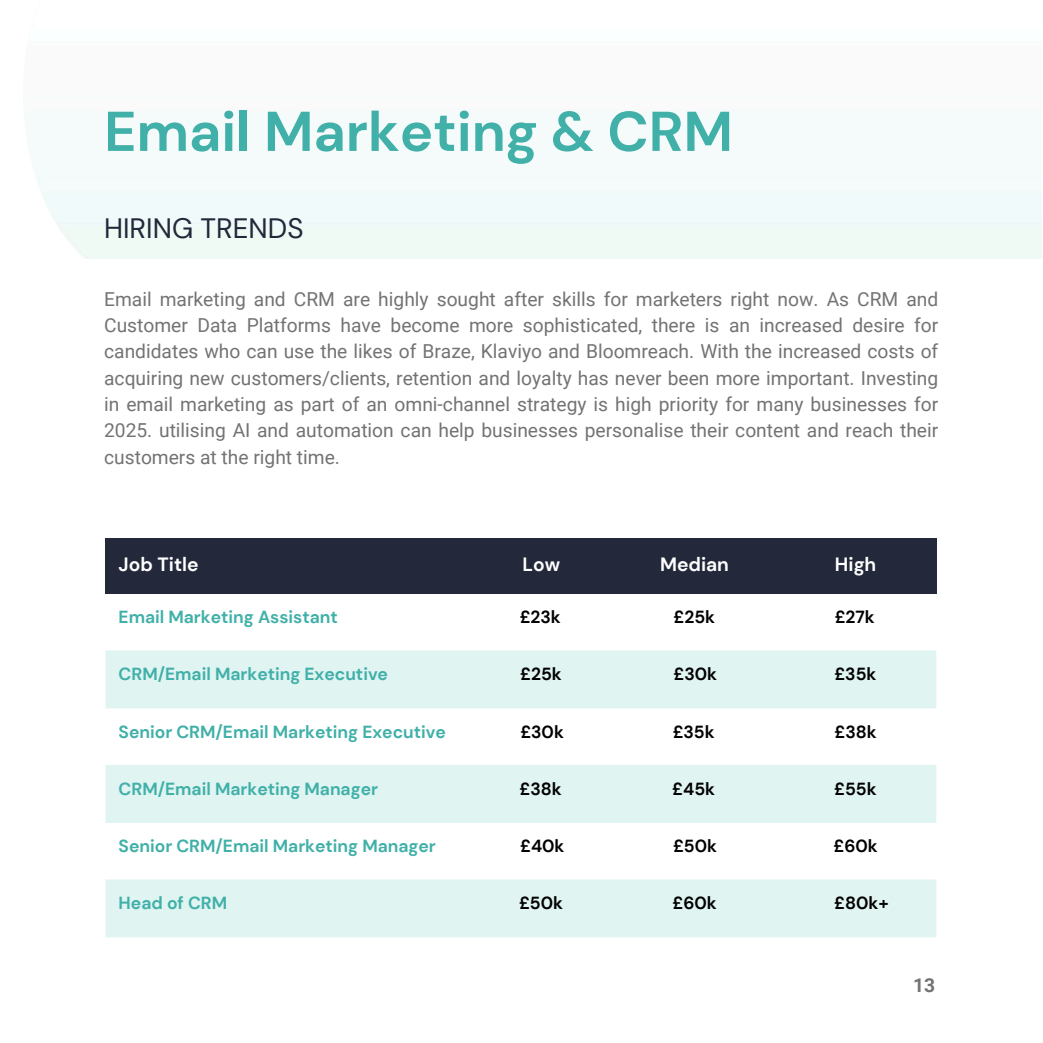
<style>
.page{position:relative;width:1043px;height:1043px;background:#fff}
.page>*{position:absolute;margin:0;border:0;box-sizing:border-box;transform-origin:0 0}
.t1{font:700 56px "DM Sans";color:#40b0a8}
.t2{font:28px "DM Sans";color:#23283a}
.t3{font:19.25px/26.2px "Roboto";color:#737373;text-align:justify}
.t4{font:700 19.25px "DM Sans";color:#fff}
.t5{font:700 19.25px "Roboto";color:#737373}
.t6{font:700 17.5px "DM Sans";color:#40b0a8}
.t7{font:700 17.5px "DM Sans";color:#000}
</style>
<div class="page">
<div style="left:105px;top:538px;width:831px;height:55px;background:#23283a"></div>
<svg style="left:105px;top:650px;width:831px;height:287px;fill:#e0f4f2"></svg>
<h3 class="t1" style="left:104px;top:95px;width:630px">Email Marketing &amp; CRM</h3>
<h3 class="t2" style="left:104px;top:210px;width:201px">HIRING TRENDS</h3>
<h3 class="t3" style="left:104px;top:286px;width:835px">Email marketing and CRM are highly sought after skills for marketers right now. As CRM and Customer Data Platforms have become more sophisticated, there is an increased desire for candidates who can use the likes of Braze, Klaviyo and Bloomreach. With the increased costs of acquiring new customers/clients, retention and loyalty has never been more important. Investing in email marketing as part of an omni-channel strategy is high priority for many businesses for 2025. utilising AI and automation can help businesses personalise their content and reach their customers at the right time.</h3>
<p class="t4" style="left:119px;top:552px;width:81px">Job Title</p>
<h1 class="t4" style="left:522px;top:552px;width:39px">Low</h1>
<h2 class="t4" style="left:659px;top:552px;width:70px">Median</h2>
<p class="t4" style="left:834px;top:552px;width:43px">High</p>
<h3 class="t6" style="left:119px;top:605px;width:221px">Email Marketing Assistant</h3>
<h3 class="t7" style="left:519px;top:605px;width:43px">£23k</h3>
<h3 class="t7" style="left:673px;top:605px;width:43px">£25k</h3>
<h3 class="t7" style="left:834px;top:605px;width:42px">£27k</h3>
<h3 class="t6" style="left:119px;top:662px;width:271px">CRM/Email Marketing Executive</h3>
<h3 class="t7" style="left:520px;top:662px;width:43px">£25k</h3>
<h3 class="t7" style="left:673px;top:662px;width:45px">£30k</h3>
<h3 class="t7" style="left:834px;top:662px;width:43px">£35k</h3>
<h3 class="t6" style="left:119px;top:720px;width:329px">Senior CRM/Email Marketing Executive</h3>
<h3 class="t7" style="left:520px;top:720px;width:45px">£30k</h3>
<h3 class="t7" style="left:672px;top:720px;width:43px">£35k</h3>
<h3 class="t7" style="left:834px;top:720px;width:44px">£38k</h3>
<h3 class="t6" style="left:119px;top:777px;width:261px">CRM/Email Marketing Manager</h3>
<h3 class="t7" style="left:519px;top:777px;width:44px">£38k</h3>
<h3 class="t7" style="left:672px;top:777px;width:44px">£45k</h3>
<h3 class="t7" style="left:834px;top:777px;width:44px">£55k</h3>
<h3 class="t6" style="left:119px;top:834px;width:318px">Senior CRM/Email Marketing Manager</h3>
<h3 class="t7" style="left:520px;top:834px;width:46px">£40k</h3>
<h3 class="t7" style="left:673px;top:834px;width:45px">£50k</h3>
<h3 class="t7" style="left:833px;top:834px;width:46px">£60k</h3>
<h3 class="t6" style="left:119px;top:891px;width:110px">Head of CRM</h3>
<h3 class="t7" style="left:519px;top:891px;width:45px">£50k</h3>
<h3 class="t7" style="left:672px;top:891px;width:46px">£60k</h3>
<h3 class="t7" style="left:834px;top:891px;width:56px">£80k+</h3>
<h3 class="t5" style="left:912px;top:973px;width:24px">13</h3>
</div>
